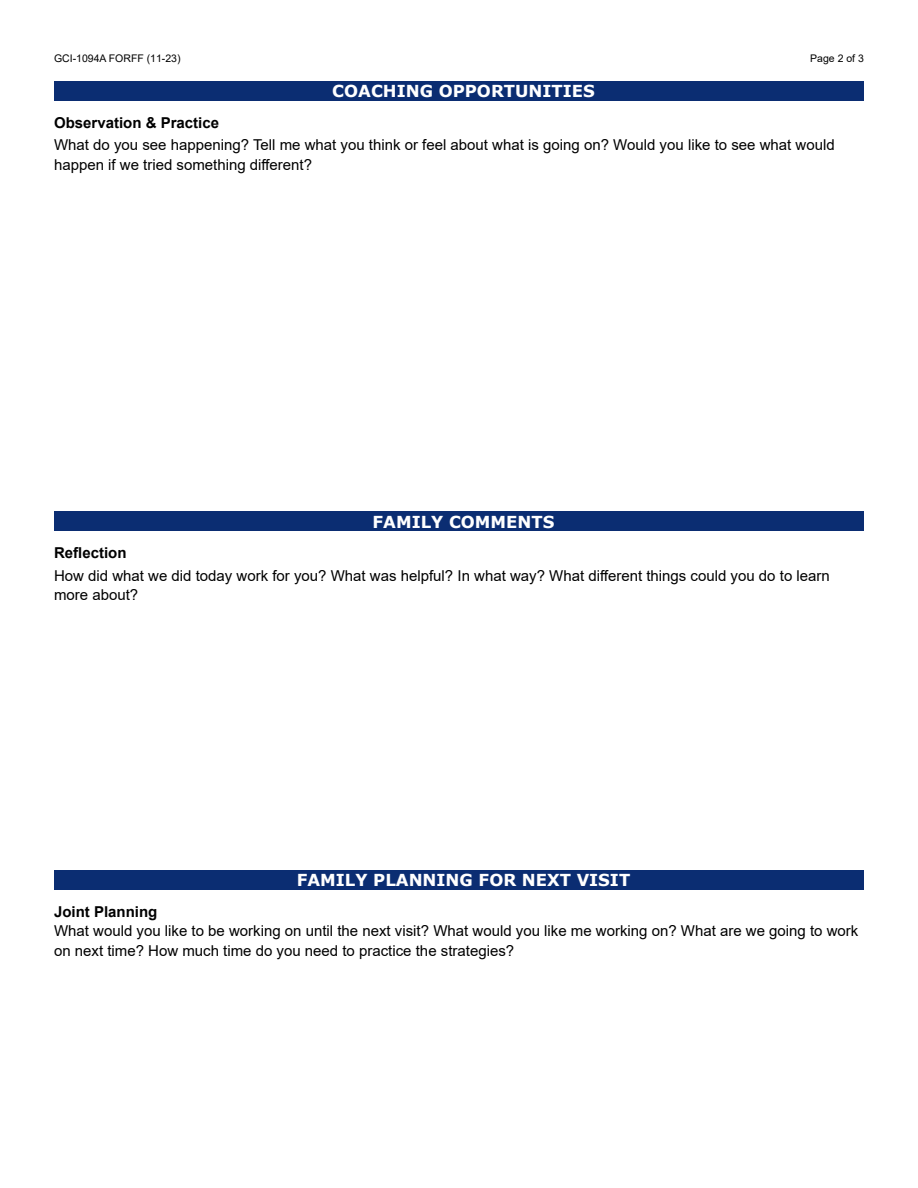
<style>
.page{position:relative;width:918px;height:1188px;background:#fff}
.page>*{position:absolute;margin:0;border:0;box-sizing:border-box;transform-origin:0 0}
.t1{font:700 16.5px "Verdana";color:#fff}
.t2{font:15px/19.5px "Arial";color:#000}
.t3{font:700 15px "Arial";color:#000}
.t4{font:10.5px "Arial";color:#000}
</style>
<div class="page">
<div style="left:54px;top:81px;width:810px;height:19px;background:#0b2d72"></div>
<div style="left:54px;top:512px;width:810px;height:19px;background:#0b2d72"></div>
<div style="left:54px;top:870px;width:810px;height:20px;background:#0b2d72"></div>
<p class="t4" style="left:54px;top:51px;width:128px">GCI-1094A FORFF (11-23)</p>
<p class="t4" style="left:810px;top:51px;width:55px">Page 2 of 3</p>
<p class="t1" style="left:332px;top:79px;width:264px">COACHING OPPORTUNITIES</p>
<p class="t3" style="left:54px;top:112px;width:167px">Observation &amp; Practice</p>
<p class="t2" style="left:54px;top:135px;width:782px">What do you see happening? Tell me what you think or feel about what is going on? Would you like to see what would happen if we tried something different?</p>
<p class="t1" style="left:373px;top:510px;width:183px">FAMILY COMMENTS</p>
<p class="t3" style="left:54px;top:542px;width:74px">Reflection</p>
<p class="t2" style="left:54px;top:565px;width:777px">How did what we did today work for you? What was helpful? In what way? What different things could you do to learn more about?</p>
<p class="t1" style="left:297px;top:868px;width:335px">FAMILY PLANNING FOR NEXT VISIT</p>
<p class="t3" style="left:54px;top:901px;width:105px">Joint Planning</p>
<p class="t2" style="left:54px;top:921px;width:806px">What would you like to be working on until the next visit? What would you like me working on? What are we going to work on next time? How much time do you need to practice the strategies?</p>
</div>
